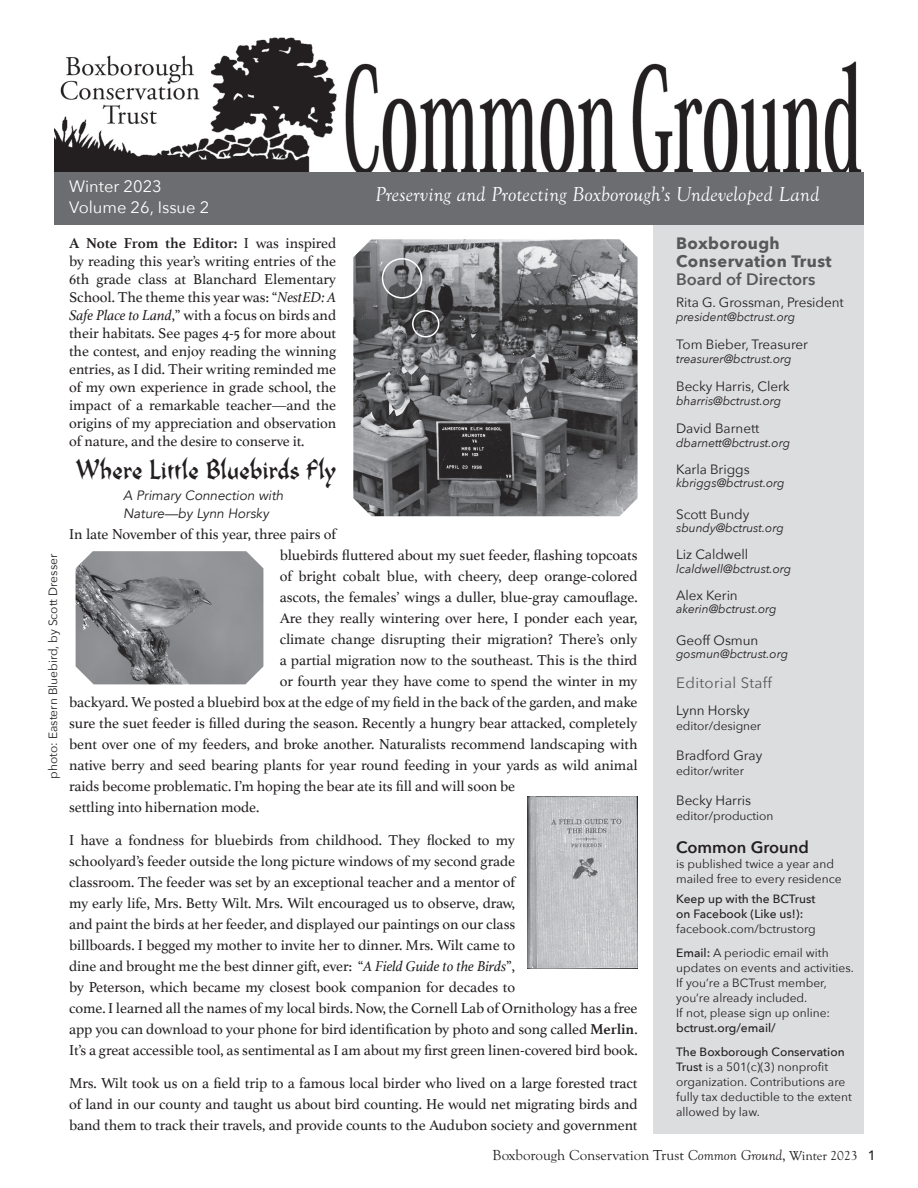
<style>
.page{position:relative;width:918px;height:1188px;background:#fff}
.page>*{position:absolute;margin:0;border:0;box-sizing:border-box;transform-origin:0 0}
.t1{font:30px "BC Rebecca G";color:#231f20}
.t2{font:italic 21px "Goudy Old Sty";letter-spacing:.01em;color:#fff}
.t3{font:700 16.5px/18px "Avenir Next";letter-spacing:.025em;color:#57585a}
.t4{font:16.5px/21px "Avenir Next";color:#fff}
.t5{font:600 16.5px "Avenir Next";color:#57585a}
.t6{font:600 16.5px "Avenir Next";color:#231f20}
.t7{font:15px/21px "Athelas";letter-spacing:-.005em;color:#231f20;text-align:justify}
.t8{font:15px "Goudy Old Sty";color:#231f20}
.t9{font:15px "Avenir Next";letter-spacing:.025em;color:#57585a}
.t10{font:13.5px "Avenir Next";letter-spacing:-.005em;color:#231f20}
.t11{font:italic 13.5px/18px "Avenir";color:#231f20}
.t12{font:12px/15px "Avenir Next";color:#231f20}
.t13{font:italic 12px "Avenir Next";letter-spacing:-.005em;color:#231f20}
.t14{font:500 12px/15px "Avenir Next";color:#231f20}
.s1{font-weight:500}
.s2{font-weight:700}
.s3{font-style:italic}
.s4{font-size:13.5px}
.s5{font-family:"Avenir Next";font-weight:500;font-size:13.5px}
</style>
<div class="page">
<img style="left:54px;top:37px;width:808px;height:135px">
<div style="left:653px;top:225px;width:211px;height:909px;background:#dcdddf"></div>
<div style="left:54px;top:172px;width:810px;height:53px;background:#6c6d70"></div>
<img style="left:353px;top:239px;width:285px;height:277px">
<img style="left:527px;top:796px;width:111px;height:172px">
<div style="left:382px;top:258px;width:40px;height:41px;border:2px solid #fff;border-radius:50%"></div>
<div style="left:412px;top:310px;width:27px;height:28px;border:2px solid #fff;border-radius:50%"></div>
<img style="left:76px;top:551px;width:187px;height:133px">
<p class="t12" style="left:45px;top:779px;width:227px;rotate:-90deg">photo: Eastern Bluebird, by Scott Dresser</p>
<p class="t4" style="left:69px;top:175px;width:142px">Winter 2023<br>Volume 26, Issue 2</p>
<h2 class="t2" style="left:375px;top:182px;width:446px">Preserving and Protecting Boxborough’s Undeveloped Land</h2>
<p class="t3" style="left:676px;top:234px;width:157px">Boxborough<br>Conservation Trust</p>
<p class="t5" style="left:676px;top:265px;width:141px">Board of Directors</p>
<p class="t10" style="left:676px;top:291px;width:169px">Rita G. Grossman, President</p>
<p class="t13" style="left:676px;top:306px;width:121px">president@bctrust.org</p>
<p class="t10" style="left:676px;top:333px;width:133px">Tom Bieber, Treasurer</p>
<p class="t13" style="left:676px;top:348px;width:117px">treasurer@bctrust.org</p>
<p class="t10" style="left:676px;top:375px;width:115px">Becky Harris, Clerk</p>
<p class="t13" style="left:676px;top:390px;width:107px">bharris@bctrust.org</p>
<p class="t10" style="left:676px;top:417px;width:85px">David Barnett</p>
<p class="t13" style="left:676px;top:432px;width:116px">dbarnett@bctrust.org</p>
<p class="t10" style="left:676px;top:458px;width:75px">Karla Briggs</p>
<p class="t13" style="left:676px;top:473px;width:110px">kbriggs@bctrust.org</p>
<p class="t10" style="left:676px;top:503px;width:75px">Scott Bundy</p>
<p class="t13" style="left:676px;top:518px;width:109px">sbundy@bctrust.org</p>
<p class="t10" style="left:676px;top:543px;width:74px">Liz Caldwell</p>
<p class="t13" style="left:676px;top:558px;width:117px">lcaldwell@bctrust.org</p>
<p class="t10" style="left:676px;top:584px;width:63px">Alex Kerin</p>
<p class="t13" style="left:676px;top:599px;width:102px">akerin@bctrust.org</p>
<p class="t10" style="left:676px;top:629px;width:84px">Geoff Osmun</p>
<p class="t13" style="left:676px;top:644px;width:114px">gosmun@bctrust.org</p>
<p class="t9" style="left:676px;top:670px;width:97px">Editorial Staff</p>
<p class="t10" style="left:676px;top:699px;width:75px">Lynn Horsky</p>
<p class="t12" style="left:676px;top:718px;width:87px">editor/designer</p>
<p class="t10" style="left:676px;top:744px;width:88px">Bradford Gray</p>
<p class="t12" style="left:676px;top:763px;width:69px">editor/writer</p>
<p class="t10" style="left:676px;top:789px;width:76px">Becky Harris</p>
<p class="t12" style="left:676px;top:808px;width:99px">editor/production</p>
<p class="t6" style="left:676px;top:833px;width:134px">Common Ground</p>
<p class="t12" style="left:676px;top:856px;width:167px">is published twice a year and mailed free to every residence</p>
<p class="t14" style="left:676px;top:891px;width:141px">Keep up with the BCTrust on Facebook (Like us!):</p>
<p class="t12" style="left:676px;top:916px;width:154px;line-height:24px">facebook.com/bctrustorg<br><span class="s1">Email:</span> A periodic email with</p>
<p class="t12" style="left:676px;top:960px;width:179px">updates on events and activities.<br>If you’re a BCTrust member, you’re already included.<br>If not, please sign up online:</p>
<p class="t14" style="left:676px;top:1015px;width:170px;line-height:24px">bctrust.org/email/<br>The Boxborough Conservation</p>
<p class="t12" style="left:676px;top:1059px;width:177px"><span class="s1">Trust</span> is a 501(c)(3) nonprofit organization. Contributions are fully tax deductible to the extent allowed by law.</p>
<p class="t7" style="left:69px;top:234px;width:269px;line-height:18px"><span class="s2">A Note From the Editor:</span> I was inspired by reading this year’s writing entries of the 6th grade class at Blanchard Elementary School. The theme this year was: “<span class="s3">NestED: A Safe Place to Land</span>,” with a focus on birds and their habitats. See pages 4-5 for more about the contest, and enjoy reading the winning entries, as I did. Their writing reminded me of my own experience in grade school, the impact of a remarkable teacher—and the origins of my appreciation and observation of nature, and the desire to conserve it.</p>
<h1 class="t1" style="left:76px;top:452px;width:262px">Where Little Bluebirds Fly</h1>
<p class="t11" style="left:123px;top:487px;width:162px">A Primary Connection with<br>Nature—by Lynn Horsky</p>
<p class="t7" style="left:69px;top:523px;width:269px">In late November of this year, three pairs of</p>
<p class="t7" style="left:280px;top:544px;width:359px">bluebirds fluttered about my suet feeder, flashing topcoats</p>
<p class="t7" style="left:280px;top:565px;width:359px">of bright cobalt blue, with cheery, deep orange-colored</p>
<p class="t7" style="left:280px;top:586px;width:359px">ascots, the females’ wings a duller, blue-gray camouflage.</p>
<p class="t7" style="left:280px;top:607px;width:359px">Are they really wintering over here, I ponder each year,</p>
<p class="t7" style="left:280px;top:628px;width:359px">climate change disrupting their migration? There’s only</p>
<p class="t7" style="left:280px;top:649px;width:359px">a partial migration now to the southeast. This is the third</p>
<p class="t7" style="left:280px;top:670px;width:359px">or fourth year they have come to spend the winter in my</p>
<p class="t7" style="left:69px;top:691px;width:570px">backyard. We posted a bluebird box at the edge of my field in the back of the garden, and make</p>
<p class="t7" style="left:69px;top:712px;width:570px">sure the suet feeder is filled during the season. Recently a hungry bear attacked, completely</p>
<p class="t7" style="left:69px;top:733px;width:570px">bent over one of my feeders, and broke another. Naturalists recommend landscaping with</p>
<p class="t7" style="left:69px;top:754px;width:570px">native berry and seed bearing plants for year round feeding in your yards as wild animal</p>
<p class="t7" style="left:69px;top:775px;width:448px">raids become problematic. I’m hoping the bear ate its fill and will soon be</p>
<p class="t7" style="left:69px;top:796px;width:192px">settling into hibernation mode.</p>
<p class="t7" style="left:69px;top:829px;width:570px;text-align:left">I have a fondness for bluebirds from childhood. They flocked to my<br>schoolyard’s feeder outside the long picture windows of my second grade<br>classroom. The feeder was set by an exceptional teacher and a mentor of<br>my early life, Mrs. Betty Wilt. Mrs. Wilt encouraged us to observe, draw,<br>and paint the birds at her feeder, and displayed our paintings on our class<br>billboards. I begged my mother to invite her to dinner. Mrs. Wilt came to<br>dine and brought me the best dinner gift, ever: “<span class="s3">A Field Guide to the Birds</span>”,<br>by Peterson, which became my closest book companion for decades to<br>come. I learned all the names of my local birds. Now, the Cornell Lab of Ornithology has a free app you can download to your phone for bird identification by photo and song called <span class="s2">Merlin</span>.<br>It’s a great accessible tool, as sentimental as I am about my first green linen-covered bird book.</p>
<p class="t7" style="left:69px;top:1072px;width:570px">Mrs. Wilt took us on a field trip to a famous local birder who lived on a large forested tract of land in our county and taught us about bird counting. He would net migrating birds and band them to track their travels, and provide counts to the Audubon society and government</p>
<p class="t8" style="left:493px;top:1147px;width:385px">Boxborough Conservation Trust <span class="s3">Common Ground</span>, <span class="s4">Winter 2023</span> <span class="s5">1</span></p>
</div>
